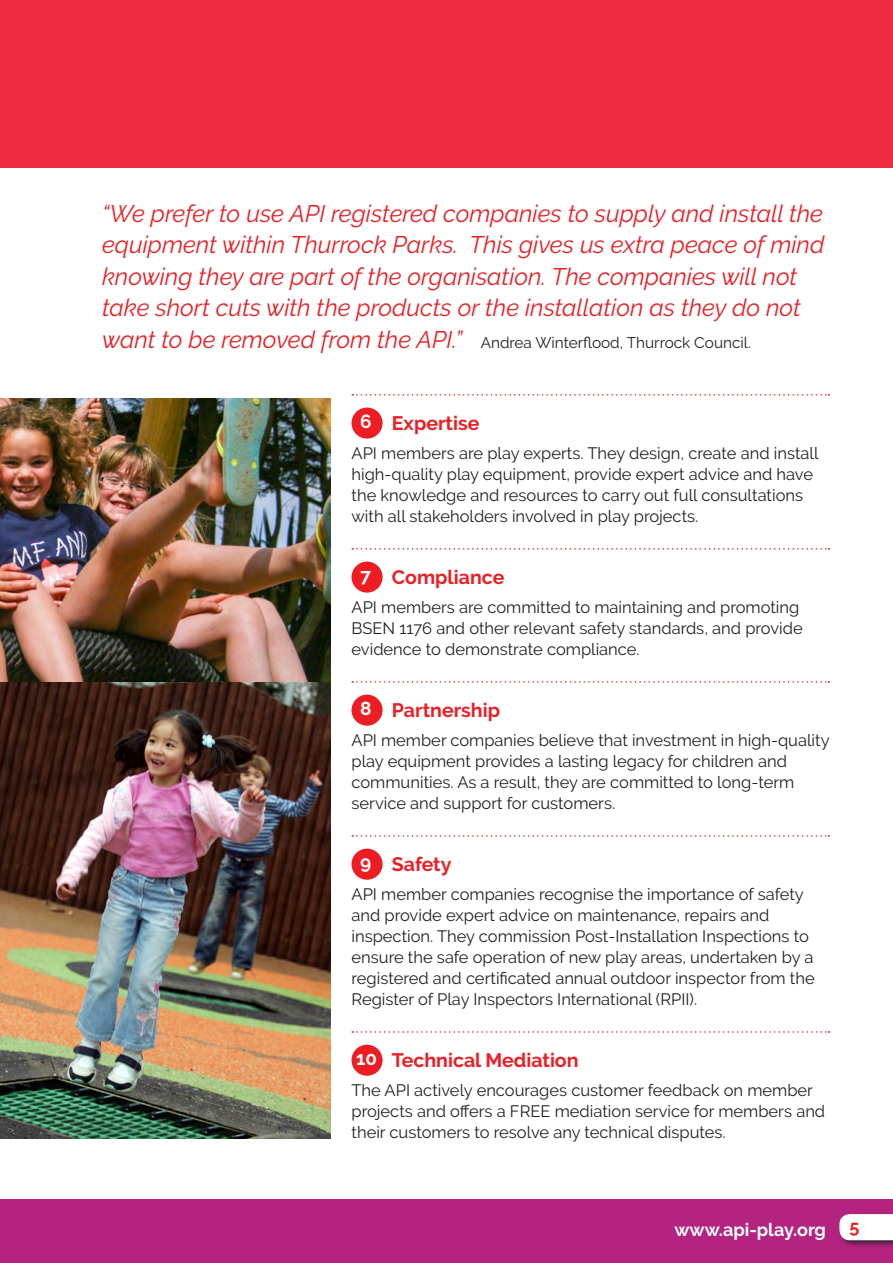
<style>
.page{position:relative;width:893px;height:1263px;background:#fff}
.page>*{position:absolute;margin:0;border:0;box-sizing:border-box;transform-origin:0 0}
.t1{font:italic 24px/31.5px "Raleway";color:#ee1d23}
.Subhead{font:700 19.5px "Raleway";color:#ee1d23}
.Subhead-2{font:700 18.9px "Raleway";color:#fff}
.t2{font:700 18px "Raleway";color:#fff}
.t3{font:700 18px "Raleway";color:#ee1d23}
.Standfirst_para{font:16.5px/21px "Raleway";color:#231f20}
.Body_copy{font:15.3px "Raleway";color:#231f20}
</style>
<div class="page">
<div style="left:0;top:1199px;width:893px;height:64px;background:#b42380"></div>
<div style="left:0;top:0;width:893px;height:168px;background:#ed2c42"></div>
<div style="left:838px;top:1212px;width:55px;height:36px;background:#231f20;opacity:.75"></div>
<svg style="left:839px;top:1214px;width:54px;height:26px"></svg>
<svg style="left:352px;top:394px;width:477px;height:2px"></svg>
<svg style="left:352px;top:548px;width:477px;height:2px"></svg>
<svg style="left:352px;top:681px;width:477px;height:2px"></svg>
<svg style="left:352px;top:835px;width:477px;height:2px"></svg>
<svg style="left:352px;top:1031px;width:477px;height:2px"></svg>
<div style="left:351px;top:407px;width:32px;height:32px;background:#ee1d23;border-radius:50%"></div>
<div style="left:351px;top:562px;width:32px;height:31px;background:#ee1d23;border-radius:50%"></div>
<div style="left:351px;top:695px;width:32px;height:31px;background:#ee1d23;border-radius:50%"></div>
<div style="left:351px;top:849px;width:32px;height:31px;background:#ee1d23;border-radius:50%"></div>
<div style="left:351px;top:1045px;width:32px;height:31px;background:#ee1d23;border-radius:50%"></div>
<img style="left:0;top:398px;width:330px;height:284px">
<img style="left:0;top:682px;width:330px;height:456px">
<p class="t1" style="left:102px;top:197px;width:724px">“We prefer to use API registered companies to supply and install the equipment within Thurrock Parks. This gives us extra peace of mind knowing they are part of the organisation. The companies will not take short cuts with the products or the installation as they do not want to be removed from the API.”</p>
<p class="Body_copy" style="left:481px;top:333px;width:272px">Andrea Winterflood, Thurrock Council.</p>
<p class="Subhead-2" style="left:360px;top:411px;width:13px">6</p>
<p class="Subhead" style="left:392px;top:412px;width:89px">Expertise</p>
<p class="Standfirst_para" style="left:351px;top:443px;width:469px">API members are play experts. They design, create and install high-quality play equipment, provide expert advice and have the knowledge and resources to carry out full consultations with all stakeholders involved in play projects.</p>
<p class="Subhead-2" style="left:360px;top:565px;width:12px">7</p>
<p class="Subhead" style="left:392px;top:566px;width:114px">Compliance</p>
<p class="Standfirst_para" style="left:351px;top:597px;width:453px">API members are committed to maintaining and promoting<br>BSEN 1176 and other relevant safety standards, and provide evidence to demonstrate compliance.</p>
<p class="Subhead-2" style="left:360px;top:698px;width:13px">8</p>
<p class="Subhead" style="left:392px;top:699px;width:110px">Partnership</p>
<p class="Standfirst_para" style="left:351px;top:730px;width:480px">API member companies believe that investment in high‑quality play equipment provides a lasting legacy for children and communities. As a result, they are committed to long‑term service and support for customers.</p>
<p class="Subhead-2" style="left:360px;top:852px;width:13px">9</p>
<p class="Subhead" style="left:392px;top:853px;width:61px">Safety</p>
<p class="Standfirst_para" style="left:351px;top:884px;width:465px">API member companies recognise the importance of safety and provide expert advice on maintenance, repairs and inspection. They commission Post-Installation Inspections to ensure the safe operation of new play areas, undertaken by a registered and certificated annual outdoor inspector from the Register of Play Inspectors International (RPII).</p>
<p class="Subhead-2" style="left:356px;top:1048px;width:22px">10</p>
<p class="Subhead" style="left:392px;top:1049px;width:188px">Technical Mediation</p>
<p class="Standfirst_para" style="left:351px;top:1080px;width:475px">The API actively encourages customer feedback on member projects and offers a FREE mediation service for members and their customers to resolve any technical disputes.</p>
<p class="t2" style="left:674px;top:1220px;width:153px">www.api-play.org</p>
<p class="t3" style="left:850px;top:1216px;width:11px">5</p>
</div>
